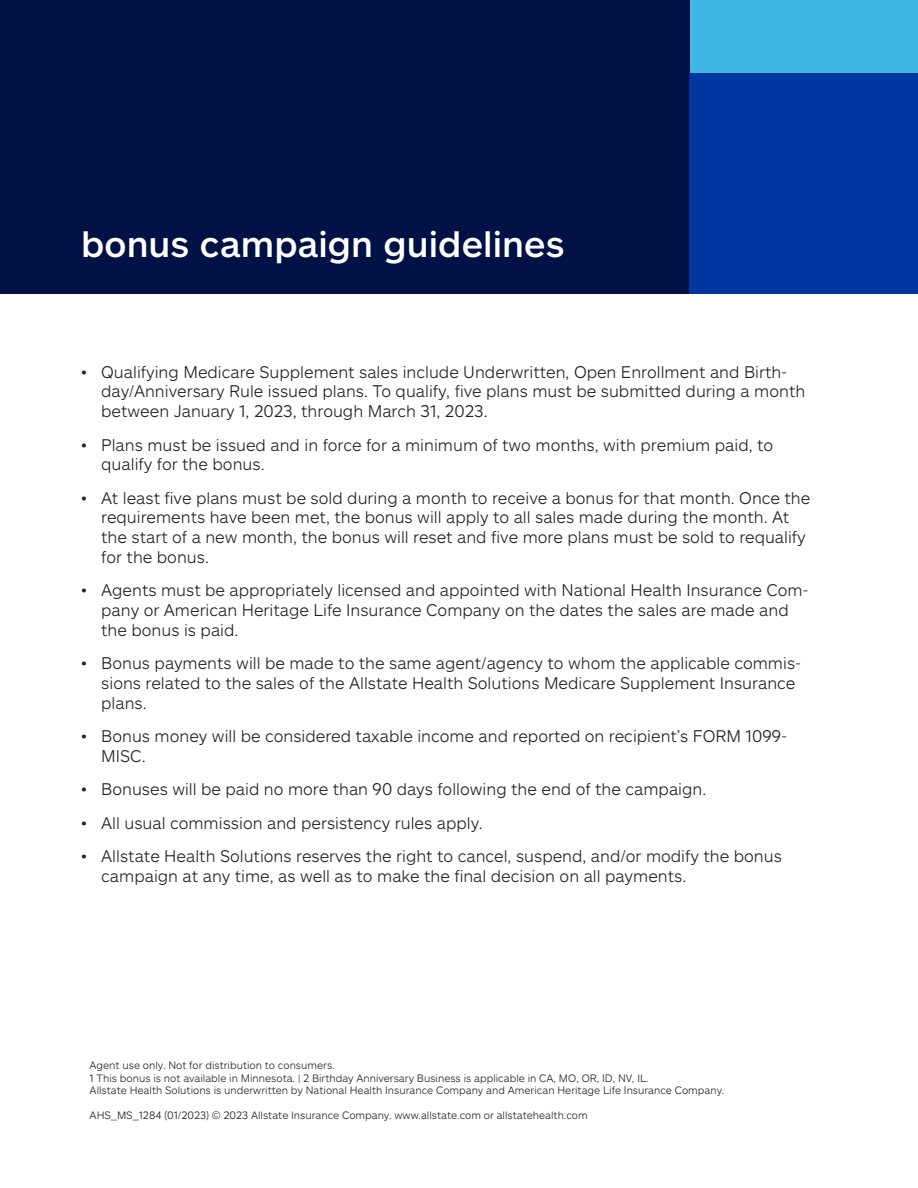
<style>
.page{position:relative;width:918px;height:1188px;background:#fff}
.page>*{position:absolute;margin:0;border:0;box-sizing:border-box;transform-origin:0 0}
.t1{font:500 36px "Allstate Sans";letter-spacing:.005em;color:#fff}
.t2{font:300 16.5px/19.8px "Allstate Sans";color:#231f20}
.t3{font:300 10.5px "Allstate Sans";color:#231f20}
</style>
<div class="page">
<div style="left:689px;top:0;width:229px;height:74px;background:#40b6e5"></div>
<div style="left:0;top:0;width:689px;height:294px;background:#001145"></div>
<div style="left:689px;top:74px;width:229px;height:220px;background:#00369f"></div>
<p class="t1" style="left:81px;top:221px;width:485px">bonus campaign guidelines</p>
<p class="t2" style="left:101px;top:361px;width:706px;text-indent:-20px">• Qualifying Medicare Supplement sales include Underwritten, Open Enrollment and Birth&shy;day/Anniversary Rule issued plans. To qualify, five plans must be submitted during a month between January 1, 2023, through March 31, 2023.</p>
<p class="t2" style="left:101px;top:434px;width:674px;text-indent:-20px">• Plans must be issued and in force for a minimum of two months, with premium paid, to qualify for the bonus.</p>
<p class="t2" style="left:101px;top:487px;width:711px;text-indent:-20px">• At least five plans must be sold during a month to receive a bonus for that month. Once the requirements have been met, the bonus will apply to all sales made during the month. At the start of a new month, the bonus will reset and five more plans must be sold to requalify for the bonus.</p>
<p class="t2" style="left:101px;top:580px;width:709px;text-indent:-20px">• Agents must be appropriately licensed and appointed with National Health Insurance Com&shy;pany or American Heritage Life Insurance Company on the dates the sales are made and the bonus is paid.</p>
<p class="t2" style="left:101px;top:653px;width:702px;text-indent:-20px">• Bonus payments will be made to the same agent/agency to whom the applicable commis&shy;sions related to the sales of the Allstate Health Solutions Medicare Supplement Insurance plans.</p>
<p class="t2" style="left:101px;top:726px;width:687px;text-indent:-20px">• Bonus money will be considered taxable income and reported on recipient’s FORM 1099-<br>MISC.</p>
<p class="t2" style="left:81px;top:779px;width:627px">• Bonuses will be paid no more than 90 days following the end of the campaign.</p>
<p class="t2" style="left:81px;top:812px;width:403px">• All usual commission and persistency rules apply.</p>
<p class="t2" style="left:101px;top:845px;width:682px;text-indent:-20px">• Allstate Health Solutions reserves the right to cancel, suspend, and/or modify the bonus campaign at any time, as well as to make the final decision on all payments.</p>
<p class="t3" style="left:90px;top:1058px;width:247px">Agent use only. Not for distribution to consumers.</p>
<p class="t3" style="left:90px;top:1071px;width:561px">1 This bonus is not available in Minnesota. | 2 Birthday Anniversary Business is applicable in CA, MO, OR, ID, NV, IL.</p>
<p class="t3" style="left:90px;top:1084px;width:636px">Allstate Health Solutions is underwritten by National Health Insurance Company and American Heritage Life Insurance Company.</p>
<p class="t3" style="left:90px;top:1109px;width:500px">AHS_MS_1284 (01/2023) © 2023 Allstate Insurance Company. www.allstate.com or allstatehealth.com</p>
</div>
